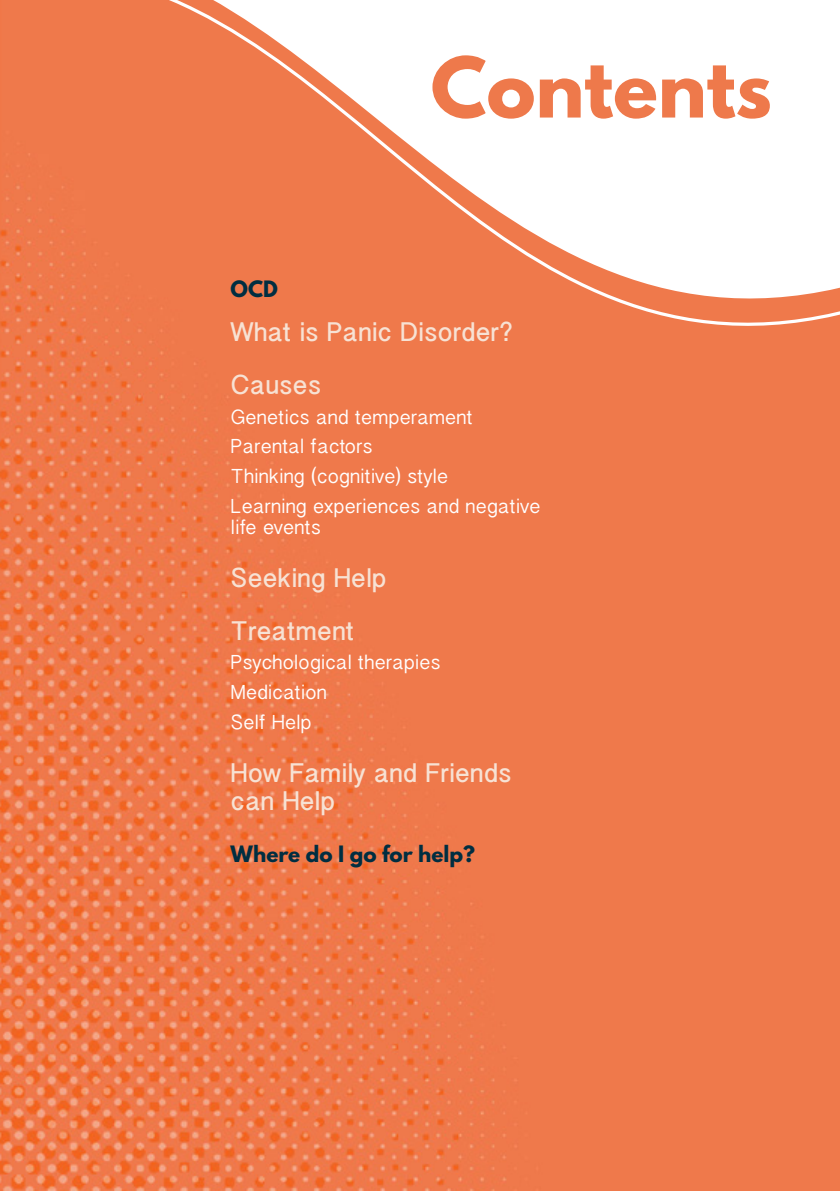
<style>
.page{position:relative;width:840px;height:1191px;background:#fff}
.page>*{position:absolute;margin:0;border:0;box-sizing:border-box;transform-origin:0 0}
.t1{font:700 74px "League Spartan";color:#ee794b}
.t2{font:700 24px/52.8px "Bangla Sangam MN";color:#f7e2d4}
.t3{font:700 20px "League Spartan";color:#002e41}
.t4{font:18px/29.6px "Bangla Sangam MN";color:#fff}
</style>
<div class="page">
<img style="left:0;top:0;width:839px;height:1191px">
<svg style="left:34px;top:0;width:805px;height:409px"></svg>
<h1 class="t1" style="left:430px;top:30px;width:342px">Contents</h1>
<p class="t3" style="left:230px;top:273px;width:49px">OCD</p>
<h2 class="t2" style="left:230px;top:306px;width:283px">What is Panic Disorder?<br>Causes</h2>
<p class="t4" style="left:230px;top:402px;width:311px">Genetics and temperament<br>Parental factors<br>Thinking (cognitive) style<br>Learning experiences and negative</p>
<p class="t4" style="left:230px;top:512px;width:92px">life events</p>
<h2 class="t2" style="left:230px;top:551px;width:157px">Seeking Help<br>Treatment</h2>
<p class="t4" style="left:230px;top:648px;width:211px">Psychological therapies<br>Medication<br>Self Help</p>
<h2 class="t2" style="left:230px;top:758px;width:282px;line-height:28.8px">How Family and Friends can Help</h2>
<p class="t3" style="left:230px;top:838px;width:246px">Where do I go for help?</p>
</div>
